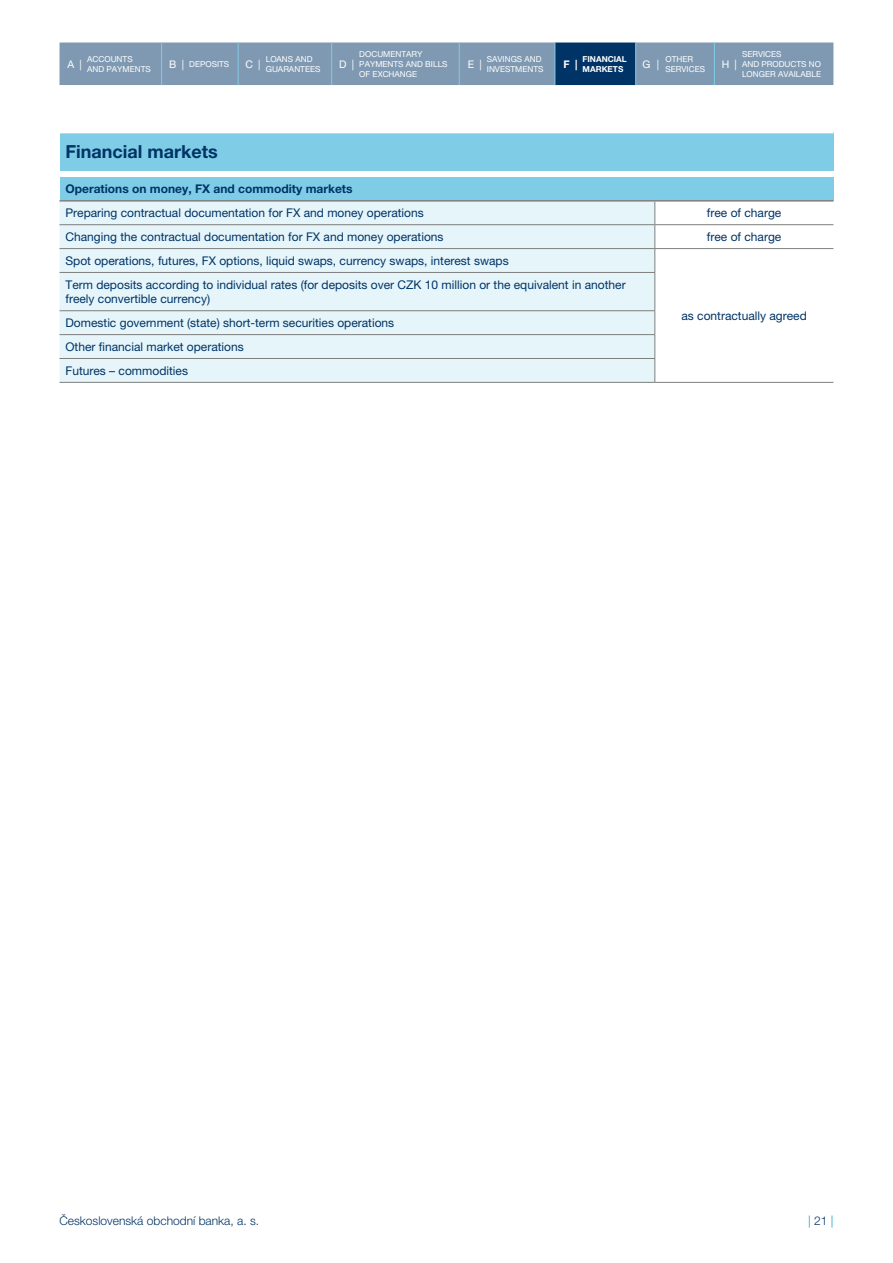
<style>
.page{position:relative;width:893px;height:1263px;background:#fff}
.page>*{position:absolute;margin:0;border:0;box-sizing:border-box;transform-origin:0 0}
.Nadpis_hlavni_2{font:700 18px "Helvetica Neue LT Pro";color:#036}
.Normal_polozka{font:12px/14.4px "Helvetica Neue LT Pro";color:#036}
.Normal_polozka_upros{font:12px "Helvetica Neue LT Pro";color:#036}
.Nadpis_hlavni_3{font:700 12px "Helvetica Neue LT Pro";color:#036}
.t1{font:300 12px "Helvetica Neue LT Pro";color:#036}
.t2{font:300 12px "Helvetica Neue LT Pro";color:#0099cd}
.t3{font:10.5px "Helvetica Neue LT Pro";color:#fff}
.t4{font:700 10.5px "Helvetica Neue LT Pro";color:#fff}
.t5{font:8.25px/9.9px "Helvetica Neue LT Pro";color:#fff}
.t6{font:700 8.25px/9.9px "Helvetica Neue LT Pro";color:#fff}
.s1{color:#036}
</style>
<div class="page">
<div style="left:60px;top:133px;width:773px;height:38px;background:#7fcce6"></div>
<div style="left:60px;top:177px;width:773px;height:24px;background:#7fcce6"></div>
<div style="left:60px;top:202px;width:594px;height:180px;background:#e5f5fa"></div>
<hr style="left:60px;top:200px;width:595px;height:2px;background:#7f7f7f">
<hr style="left:655px;top:200px;width:178px;height:2px;background:#7f7f7f">
<hr style="left:60px;top:224px;width:595px;height:1px;background:#7f7f7f">
<hr style="left:655px;top:224px;width:178px;height:1px;background:#7f7f7f">
<hr style="left:60px;top:248px;width:595px;height:1px;background:#7f7f7f">
<hr style="left:655px;top:248px;width:178px;height:1px;background:#7f7f7f">
<svg style="left:654px;top:202px;width:1px;height:70px"></svg>
<hr style="left:60px;top:272px;width:595px;height:1px;background:#7f7f7f">
<hr style="left:654px;top:273px;width:1px;height:37px;background:#7f7f7f">
<hr style="left:60px;top:310px;width:595px;height:1px;background:#7f7f7f">
<hr style="left:60px;top:334px;width:595px;height:1px;background:#7f7f7f">
<hr style="left:60px;top:358px;width:595px;height:1px;background:#7f7f7f">
<svg style="left:654px;top:311px;width:1px;height:71px"></svg>
<hr style="left:60px;top:382px;width:595px;height:1px;background:#7f7f7f">
<hr style="left:655px;top:382px;width:178px;height:1px;background:#7f7f7f">
<svg style="left:60px;top:43px;width:773px;height:42px;background:#728eaa"></svg>
<hr style="left:459px;top:43px;width:1px;height:42px;background:#80cce6">
<hr style="left:331px;top:43px;width:1px;height:42px;background:#80cce6">
<hr style="left:161px;top:43px;width:1px;height:42px;background:#80cce6">
<hr style="left:238px;top:43px;width:1px;height:42px;background:#80cce6">
<hr style="left:555px;top:43px;width:1px;height:42px;background:#80cce6">
<hr style="left:635px;top:43px;width:1px;height:42px;background:#80cce6">
<hr style="left:714px;top:43px;width:1px;height:42px;background:#80cce6">
<p class="t3" style="left:68px;top:58px;width:8px">A</p>
<p class="t3" style="left:80px;top:58px;width:4px">|</p>
<p class="t5" style="left:87px;top:54px;width:65px">ACCOUNTS<br>AND PAYMENTS</p>
<p class="t3" style="left:169px;top:58px;width:9px">B</p>
<p class="t3" style="left:182px;top:58px;width:4px">|</p>
<p class="t5" style="left:189px;top:59px;width:42px">DEPOSITS</p>
<p class="t3" style="left:245px;top:58px;width:9px">C</p>
<p class="t3" style="left:258px;top:58px;width:4px">|</p>
<p class="t5" style="left:266px;top:54px;width:56px">LOANS AND<br>GUARANTEES</p>
<p class="t3" style="left:339px;top:58px;width:9px">D</p>
<p class="t3" style="left:352px;top:58px;width:4px">|</p>
<p class="t5" style="left:359px;top:49px;width:90px">DOCUMENTARY<br>PAYMENTS AND BILLS<br>OF EXCHANGE</p>
<p class="t3" style="left:468px;top:58px;width:8px">E</p>
<p class="t3" style="left:479px;top:58px;width:4px">|</p>
<p class="t5" style="left:487px;top:54px;width:58px">SAVINGS AND<br>INVESTMENTS</p>
<p class="t4" style="left:564px;top:57px;width:8px">F</p>
<p class="t4" style="left:575px;top:57px;width:4px">|</p>
<p class="t6" style="left:583px;top:54px;width:46px">FINANCIAL<br>MARKETS</p>
<p class="t3" style="left:643px;top:58px;width:9px">G</p>
<p class="t3" style="left:657px;top:58px;width:4px">|</p>
<p class="t5" style="left:665px;top:54px;width:41px">OTHER<br>SERVICES</p>
<p class="t3" style="left:722px;top:58px;width:9px">H</p>
<p class="t3" style="left:734px;top:58px;width:4px">|</p>
<p class="t5" style="left:742px;top:49px;width:81px">SERVICES<br>AND PRODUCTS NO<br>LONGER AVAILABLE</p>
<p class="Nadpis_hlavni_2" style="left:66px;top:141px;width:154px">Financial markets</p>
<p class="Nadpis_hlavni_3" style="left:66px;top:181px;width:289px">Operations on money, FX and commodity markets</p>
<p class="Normal_polozka" style="left:66px;top:205px;width:360px">Preparing contractual documentation for FX and money operations</p>
<p class="Normal_polozka_upros" style="left:707px;top:206px;width:76px">free of charge</p>
<p class="Normal_polozka" style="left:66px;top:229px;width:380px">Changing the contractual documentation for FX and money operations</p>
<p class="Normal_polozka_upros" style="left:707px;top:229px;width:76px">free of charge</p>
<p class="Normal_polozka" style="left:66px;top:253px;width:445px">Spot operations, futures, FX options, liquid swaps, currency swaps, interest swaps</p>
<p class="Normal_polozka" style="left:66px;top:277px;width:562px">Term deposits according to individual rates (for deposits over CZK 10 million or the equivalent in another freely convertible currency)</p>
<p class="Normal_polozka" style="left:66px;top:315px;width:330px">Domestic government (state) short-term securities operations</p>
<p class="Normal_polozka" style="left:66px;top:339px;width:180px">Other financial market operations</p>
<p class="Normal_polozka" style="left:66px;top:363px;width:124px">Futures – commodities</p>
<p class="Normal_polozka_upros" style="left:681px;top:308px;width:127px">as contractually agreed</p>
<p class="t1" style="left:60px;top:1213px;width:201px">Československá obchodní banka, a. s.</p>
<p class="t2" style="left:808px;top:1213px;width:27px">| <span class="s1">21</span> |</p>
</div>
